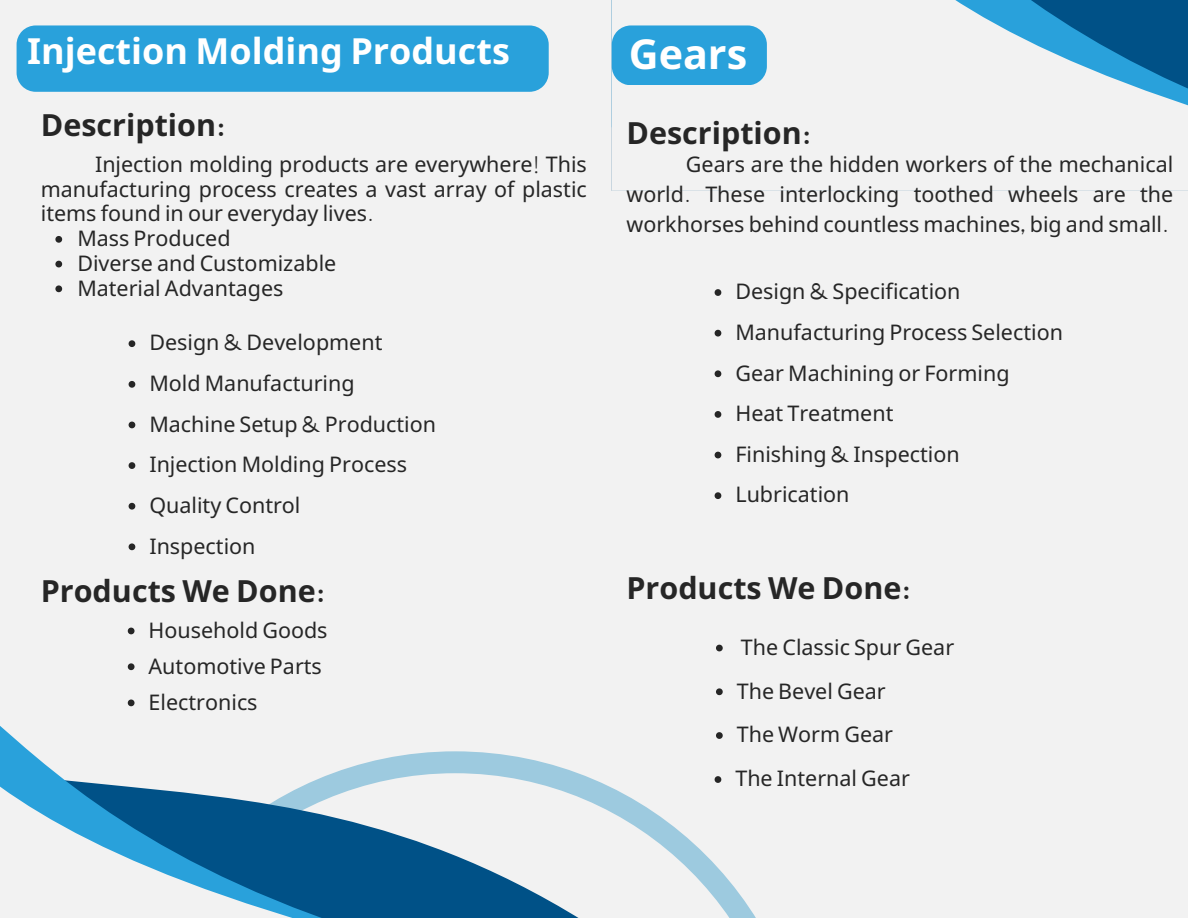
<style>
.page{position:relative;width:1188px;height:918px;background:#f2f2f2}
.page>*{position:absolute;margin:0;border:0;box-sizing:border-box;transform-origin:0 0}
.t1{font:700 41.25px "Noto Sans";color:#fff}
.t2{font:700 36px "Noto Sans";color:#fff}
.t3{font:700 30.45px "Noto Sans";color:#262626}
.t4{font:21.45px/24.8px "Noto Sans";color:#262626;text-align:justify}
.s1{font-family:"Montalaq"}
</style>
<div class="page">
<svg style="left:671px;top:778px;width:85px;height:140px"></svg>
<svg style="left:612px;top:0;width:576px;height:191px"></svg>
<svg style="left:559px;top:767px;width:112px;height:151px"></svg>
<svg style="left:0;top:670px;width:559px;height:248px"></svg>
<div style="left:17px;top:25px;width:532px;height:67px;background:#29a1db"></div>
<svg style="left:55px;top:236px;width:7px;height:7px"></svg>
<svg style="left:55px;top:261px;width:7px;height:6px"></svg>
<svg style="left:55px;top:285px;width:7px;height:7px"></svg>
<svg style="left:129px;top:340px;width:6px;height:7px"></svg>
<svg style="left:129px;top:381px;width:6px;height:7px"></svg>
<svg style="left:129px;top:422px;width:6px;height:6px"></svg>
<svg style="left:129px;top:462px;width:6px;height:7px"></svg>
<svg style="left:129px;top:503px;width:6px;height:7px"></svg>
<svg style="left:129px;top:543px;width:6px;height:7px"></svg>
<div style="left:612px;top:25px;width:155px;height:60px;background:#29a1db"></div>
<svg style="left:715px;top:289px;width:6px;height:7px"></svg>
<svg style="left:715px;top:330px;width:6px;height:7px"></svg>
<svg style="left:715px;top:370px;width:6px;height:7px"></svg>
<svg style="left:715px;top:411px;width:6px;height:7px"></svg>
<svg style="left:715px;top:452px;width:6px;height:6px"></svg>
<svg style="left:715px;top:492px;width:6px;height:7px"></svg>
<svg style="left:716px;top:645px;width:7px;height:6px"></svg>
<svg style="left:716px;top:688px;width:7px;height:7px"></svg>
<svg style="left:716px;top:732px;width:7px;height:7px"></svg>
<svg style="left:715px;top:776px;width:6px;height:7px"></svg>
<svg style="left:128px;top:628px;width:7px;height:6px"></svg>
<svg style="left:128px;top:663px;width:7px;height:7px"></svg>
<svg style="left:128px;top:700px;width:7px;height:6px"></svg>
<h2 class="t2" style="left:27px;top:25px;width:484px">Injection Molding Products</h2>
<h3 class="t3" style="left:41px;top:104px;width:187px">Description<span class="s1">:</span></h3>
<p class="t4" style="left:41px;top:151px;width:548px;text-indent:54px">Injection molding products are everywhere<span class="s1">!</span> This manufacturing process creates a vast array of plastic items found in our everyday lives<span class="s1">.</span></p>
<p class="t4" style="left:77px;top:225px;width:261px;text-align:left">Mass Produced<br>Diverse and Customizable<br>Material Advantages</p>
<p class="t4" style="left:149px;top:330px;width:235px">Design <span class="s1">&amp;</span> Development</p>
<p class="t4" style="left:149px;top:370px;width:207px">Mold Manufacturing</p>
<p class="t4" style="left:149px;top:411px;width:288px">Machine Setup <span class="s1">&amp;</span> Production</p>
<h1 class="t4" style="left:149px;top:452px;width:259px">Injection Molding Process</h1>
<h3 class="t4" style="left:149px;top:492px;width:153px">Quality Control</h3>
<p class="t4" style="left:149px;top:533px;width:108px">Inspection</p>
<p class="t3" style="left:41px;top:570px;width:287px">Products We Done<span class="s1">:</span></p>
<p class="t4" style="left:149px;top:617px;width:181px">Household Goods</p>
<p class="t4" style="left:149px;top:653px;width:175px">Automotive Parts</p>
<p class="t4" style="left:149px;top:689px;width:111px">Electronics</p>
<p class="t1" style="left:629px;top:24px;width:120px">Gears</p>
<p class="t3" style="left:626px;top:112px;width:187px">Description<span class="s1">:</span></p>
<p class="t4" style="left:626px;top:148px;width:548px;line-height:30.3px;text-indent:60px">Gears are the hidden workers of the mechanical world<span class="s1">.</span> These interlocking toothed wheels are the workhorses behind countless machines<span class="s1">,</span> big and small<span class="s1">.</span></p>
<p class="t4" style="left:735px;top:279px;width:227px">Design <span class="s1">&amp;</span> Specification</p>
<p class="t4" style="left:735px;top:319px;width:329px">Manufacturing Process Selection</p>
<p class="t4" style="left:735px;top:360px;width:276px">Gear Machining or Forming</p>
<p class="t4" style="left:735px;top:400px;width:160px">Heat Treatment</p>
<p class="t4" style="left:735px;top:441px;width:226px">Finishing <span class="s1">&amp;</span> Inspection</p>
<p class="t4" style="left:735px;top:482px;width:116px">Lubrication</p>
<p class="t3" style="left:626px;top:567px;width:287px">Products We Done<span class="s1">:</span></p>
<p class="t4" style="left:741px;top:634px;width:215px">The Classic Spur Gear</p>
<h3 class="t4" style="left:737px;top:678px;width:151px">The Bevel Gear</h3>
<h3 class="t4" style="left:737px;top:722px;width:158px">The Worm Gear</h3>
<p class="t4" style="left:735px;top:766px;width:176px">The Internal Gear</p>
</div>
